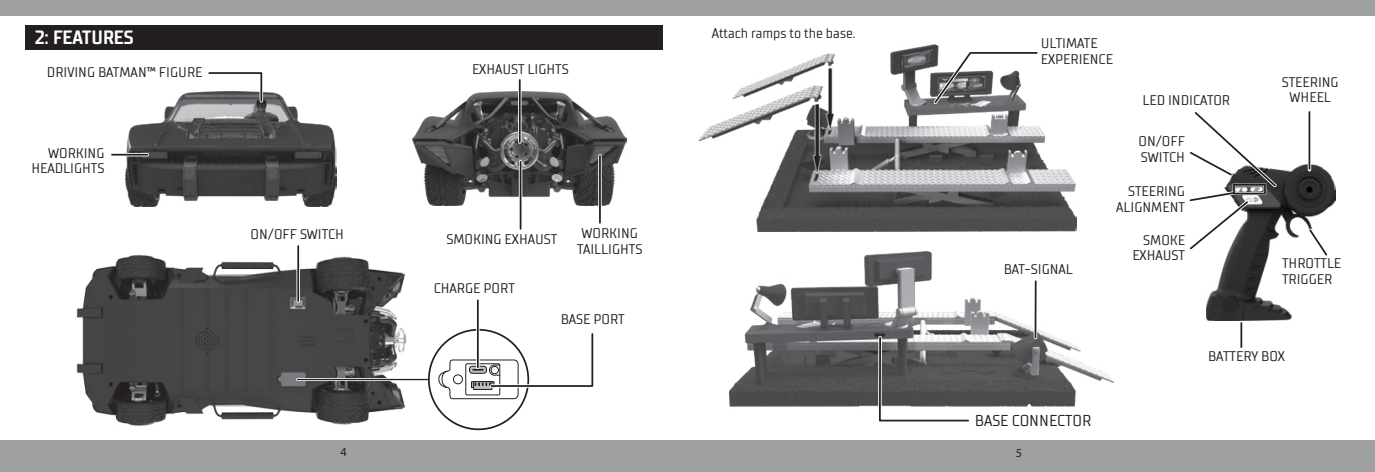
<style>
.page{position:relative;width:1375px;height:472px;background:#fff}
.page>*{position:absolute;margin:0;border:0;box-sizing:border-box;transform-origin:0 0}
.t1{font:700 19.25px "TT Supermolot Condensed";color:#fff}
.t2{font:15.75px "TT Supermolot Condensed";color:#231f20}
.t3{font:14px/15.8px "TT Supermolot Condensed";color:#231f20;text-align:right}
.t4{font:12.25px "Myriad Pro";color:#231f20}
</style>
<div class="page">
<div style="left:25px;top:25px;width:637px;height:25px;background:#231f20"></div>
<img style="left:76px;top:254px;width:332px;height:172px">
<hr style="left:297px;top:377px;width:132px;height:3px;background:#fff">
<hr style="left:297px;top:378px;width:132px;height:2px;background:#231f20">
<img style="left:413px;top:91px;width:213px;height:115px">
<img style="left:125px;top:91px;width:212px;height:115px">
<img style="left:1206px;top:164px;width:129px;height:156px">
<img style="left:698px;top:44px;width:378px;height:187px">
<img style="left:729px;top:251px;width:384px;height:156px">
<div style="left:0;top:440px;width:687px;height:31px;background:#9ea0a2"></div>
<div style="left:687px;top:440px;width:687px;height:31px;background:#9ea0a2"></div>
<div style="left:0;top:0;width:687px;height:15px;background:#9ea0a2"></div>
<div style="left:687px;top:0;width:687px;height:15px;background:#9ea0a2"></div>
<hr style="left:112px;top:153px;width:35px;height:3px;background:#fff">
<svg style="left:206px;top:72px;width:59px;height:32px"></svg>
<svg style="left:438px;top:299px;width:156px;height:100px"></svg>
<hr style="left:112px;top:154px;width:35px;height:1px;background:#231f20">
<hr style="left:518px;top:80px;width:3px;height:62px;background:#fff">
<hr style="left:519px;top:80px;width:1px;height:62px;background:#231f20">
<hr style="left:598px;top:156px;width:3px;height:67px;background:#fff">
<hr style="left:599px;top:156px;width:1px;height:67px;background:#231f20">
<svg style="left:518px;top:162px;width:4px;height:66px"></svg>
<hr style="left:519px;top:162px;width:2px;height:66px;background:#231f20">
<hr style="left:1307px;top:113px;width:3px;height:57px;background:#fff">
<hr style="left:1308px;top:112px;width:1px;height:57px;background:#231f20">
<svg style="left:1240px;top:322px;width:1px;height:25px"></svg>
<svg style="left:1304px;top:225px;width:26px;height:34px"></svg>
<svg style="left:1033px;top:281px;width:4px;height:56px"></svg>
<svg style="left:1025px;top:402px;width:38px;height:5px"></svg>
<svg style="left:930px;top:49px;width:110px;height:58px"></svg>
<hr style="left:1034px;top:281px;width:2px;height:56px;background:#231f20">
<hr style="left:476px;top:300px;width:3px;height:67px;background:#fff">
<hr style="left:477px;top:300px;width:1px;height:67px;background:#231f20">
<svg style="left:296px;top:246px;width:4px;height:55px"></svg>
<hr style="left:297px;top:246px;width:2px;height:55px;background:#231f20">
<svg style="left:1189px;top:112px;width:90px;height:141px"></svg>
<svg style="left:876px;top:334px;width:95px;height:88px"></svg>
<h1 class="t1" style="left:35px;top:26px;width:100px">2: FEATURES</h1>
<p class="t3" style="left:47px;top:64px;width:157px">DRIVING BATMAN™ FIGURE</p>
<p class="t3" style="left:31px;top:145px;width:75px">WORKING<br>HEADLIGHTS</p>
<p class="t3" style="left:250px;top:226px;width:95px">ON/OFF SWITCH</p>
<p class="t3" style="left:472px;top:61px;width:98px">EXHAUST LIGHTS</p>
<p class="t3" style="left:711px;top:25px;width:145px">Attach ramps to the base.</p>
<p class="t3" style="left:1040px;top:35px;width:74px;text-align:left">ULTIMATE<br>EXPERIENCE</p>
<p class="t3" style="left:1142px;top:92px;width:89px">LED INDICATOR</p>
<p class="t3" style="left:1138px;top:133px;width:48px;text-align:left">ON/OFF<br>SWITCH</p>
<p class="t3" style="left:1116px;top:183px;width:70px">STEERING<br>ALIGNMENT</p>
<p class="t3" style="left:577px;top:225px;width:67px;text-align:center">WORKING<br>TAILLIGHTS</p>
<p class="t3" style="left:446px;top:231px;width:112px">SMOKING EXHAUST</p>
<p class="t3" style="left:1132px;top:232px;width:54px">SMOKE<br>EXHAUST</p>
<p class="t3" style="left:433px;top:280px;width:83px">CHARGE PORT</p>
<p class="t3" style="left:560px;top:311px;width:65px">BASE PORT</p>
<p class="t3" style="left:1003px;top:261px;width:71px">BAT-SIGNAL</p>
<p class="t3" style="left:1281px;top:74px;width:58px;text-align:center">STEERING<br>WHEEL</p>
<p class="t3" style="left:1281px;top:255px;width:61px;text-align:left">THROTTLE<br>TRIGGER</p>
<p class="t2" style="left:974px;top:411px;width:118px">BASE CONNECTOR</p>
<p class="t3" style="left:1207px;top:348px;width:78px">BATTERY BOX</p>
<p class="t4" style="left:340px;top:444px;width:8px">4</p>
<p class="t4" style="left:1015px;top:445px;width:8px">5</p>
</div>
